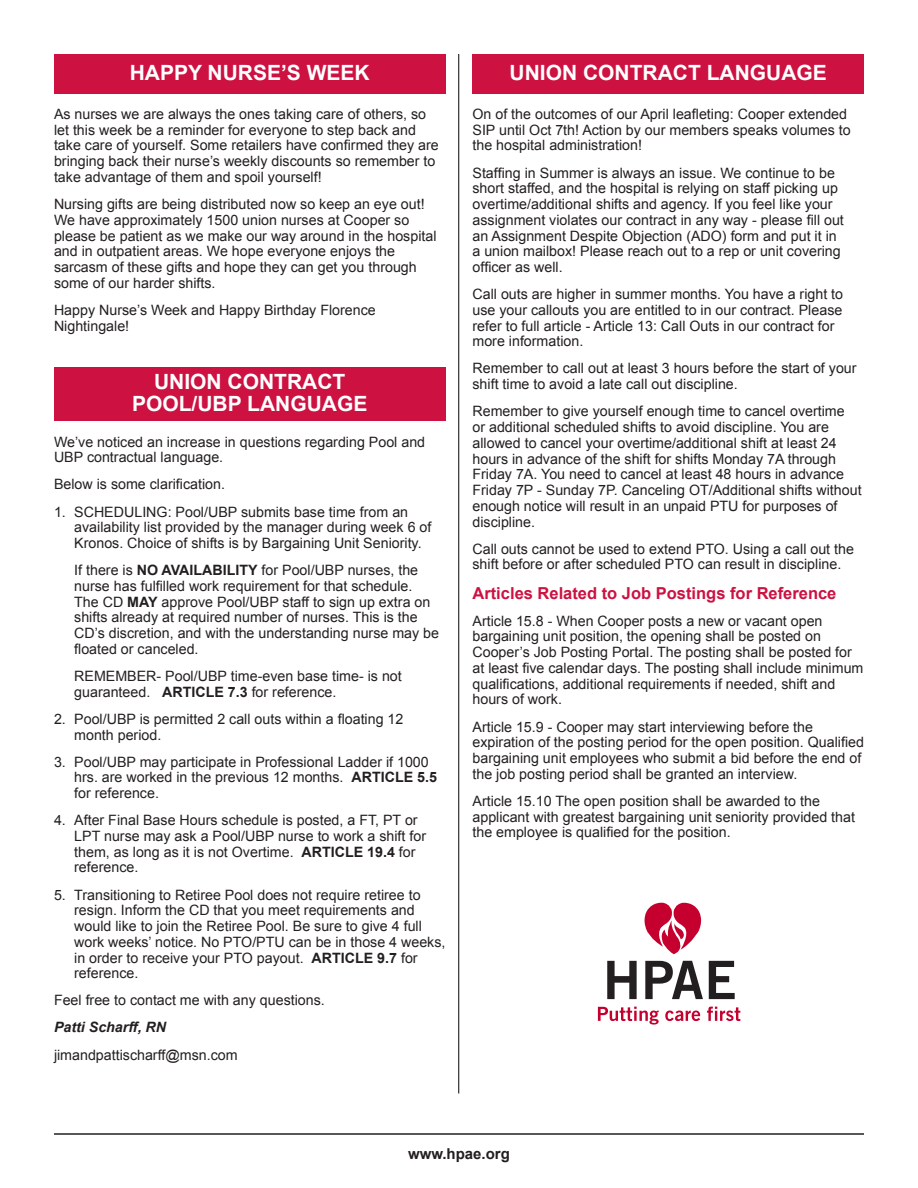
<style>
.page{position:relative;width:918px;height:1188px;background:#fff}
.page>*{position:absolute;margin:0;border:0;box-sizing:border-box;transform-origin:0 0}
.Headers_in_red_box{font:700 21px/22.5px "Arial";color:#fff;text-align:center}
.Subhead_Red{font:700 16.5px "Arial";color:#cd1141}
.t1{font:700 15px "Arial";color:#231f20}
.Body_Text{font:14.25px/15.8px "Arial";color:#231f20}
.numbered{font:14.25px/15.8px "Arial";color:#231f20}
.Body_Text-2{font:italic 700 14.25px "Arial";color:#231f20}
.s1{font-weight:700}
</style>
<div class="page">
<hr style="left:54px;top:1133px;width:810px;height:2px;background:#231f20">
<hr style="left:458px;top:54px;width:1px;height:1040px;background:#231f20">
<svg style="left:644px;top:903px;width:58px;height:51px"></svg>
<svg style="left:607px;top:961px;width:30px;height:38px"></svg>
<svg style="left:645px;top:961px;width:58px;height:38px"></svg>
<svg style="left:709px;top:961px;width:26px;height:38px"></svg>
<svg style="left:598px;top:1007px;width:61px;height:18px"></svg>
<svg style="left:665px;top:1011px;width:35px;height:10px"></svg>
<svg style="left:707px;top:1007px;width:33px;height:14px"></svg>
<div style="left:54px;top:367px;width:392px;height:54px;background:#cd1141"></div>
<div style="left:54px;top:54px;width:392px;height:39px;background:#cd1141"></div>
<div style="left:472px;top:54px;width:392px;height:39px;background:#cd1141"></div>
<p class="Headers_in_red_box" style="left:130px;top:62px;width:241px">HAPPY NURSE’S WEEK</p>
<p class="Body_Text" style="left:54px;top:106px;width:386px">As nurses we are always the ones taking care of others, so let this week be a reminder for everyone to step back and take care of yourself. Some retailers have confirmed they are bringing back their nurse’s weekly discounts so remember to take advantage of them and spoil yourself!</p>
<p class="Body_Text" style="left:54px;top:196px;width:384px">Nursing gifts are being distributed now so keep an eye out!<br>We have approximately 1500 union nurses at Cooper so please be patient as we make our way around in the hospital and in outpatient areas. We hope everyone enjoys the sarcasm of these gifts and hope they can get you through some of our harder shifts.</p>
<p class="Body_Text" style="left:54px;top:302px;width:323px">Happy Nurse’s Week and Happy Birthday Florence<br>Nightingale!</p>
<p class="Headers_in_red_box" style="left:132px;top:371px;width:237px">UNION CONTRACT<br>POOL/UBP LANGUAGE</p>
<p class="Body_Text" style="left:54px;top:434px;width:373px">We’ve noticed an increase in questions regarding Pool and<br>UBP contractual language.</p>
<p class="Body_Text" style="left:54px;top:477px;width:173px">Below is some clarification.</p>
<p class="numbered" style="left:74px;top:504px;width:359px;text-indent:-20px">1. SCHEDULING: Pool/UBP submits base time from an availability list provided by the manager during week 6 of<br>Kronos. Choice of shifts is by Bargaining Unit Seniority.</p>
<p class="numbered" style="left:74px;top:562px;width:366px">If there is <span class="s1">NO AVAILABILITY</span> for Pool/UBP nurses, the nurse has fulfilled work requirement for that schedule.<br>The CD <span class="s1">MAY</span> approve Pool/UBP staff to sign up extra on shifts already at required number of nurses. This is the CD’s discretion, and with the understanding nurse may be floated or canceled.</p>
<p class="numbered" style="left:74px;top:668px;width:329px">REMEMBER- Pool/UBP time-even base time- is not guaranteed. <span class="s1">ARTICLE 7.3</span> for reference.</p>
<p class="numbered" style="left:74px;top:711px;width:331px;text-indent:-20px">2. Pool/UBP is permitted 2 call outs within a floating 12 month period.</p>
<p class="numbered" style="left:74px;top:754px;width:364px;text-indent:-20px">3. Pool/UBP may participate in Professional Ladder if 1000 hrs. are worked in the previous 12 months. <span class="s1">ARTICLE 5.5 </span>for reference.</p>
<p class="numbered" style="left:74px;top:812px;width:353px;text-indent:-20px">4. After Final Base Hours schedule is posted, a FT, PT or LPT nurse may ask a Pool/UBP nurse to work a shift for them, as long as it is not Overtime. <span class="s1">ARTICLE 19.4</span> for reference.</p>
<p class="numbered" style="left:74px;top:887px;width:373px;text-indent:-20px">5. Transitioning to Retiree Pool does not require retiree to resign. Inform the CD that you meet requirements and would like to join the Retiree Pool. Be sure to give 4 full work weeks’ notice. No PTO/PTU can be in those 4 weeks, in order to receive your PTO payout. <span class="s1">ARTICLE 9.7</span> for reference.</p>
<p class="Body_Text" style="left:54px;top:993px;width:272px">Feel free to contact me with any questions.</p>
<p class="Body_Text-2" style="left:54px;top:1018px;width:114px">Patti Scharff, RN</p>
<p class="Body_Text" style="left:54px;top:1047px;width:185px">jimandpattischarff@msn.com</p>
<p class="Headers_in_red_box" style="left:510px;top:62px;width:319px">UNION CONTRACT LANGUAGE</p>
<p class="Body_Text" style="left:472px;top:106px;width:380px">On of the outcomes of our April leafleting: Cooper extended<br>SIP until Oct 7th! Action by our members speaks volumes to the hospital administration!</p>
<p class="Body_Text" style="left:472px;top:165px;width:373px">Staffing in Summer is always an issue. We continue to be short staffed, and the hospital is relying on staff picking up overtime/additional shifts and agency. If you feel like your assignment violates our contract in any way - please fill out an Assignment Despite Objection (ADO) form and put it in a union mailbox! Please reach out to a rep or unit covering officer as well.</p>
<p class="Body_Text" style="left:472px;top:286px;width:372px">Call outs are higher in summer months. You have a right to use your callouts you are entitled to in our contract. Please refer to full article - Article 13: Call Outs in our contract for more information.</p>
<p class="Body_Text" style="left:472px;top:361px;width:386px">Remember to call out at least 3 hours before the start of your shift time to avoid a late call out discipline.</p>
<p class="Body_Text" style="left:472px;top:404px;width:391px">Remember to give yourself enough time to cancel overtime<br>or additional scheduled shifts to avoid discipline. You are allowed to cancel your overtime/additional shift at least 24 hours in advance of the shift for shifts Monday 7A through Friday 7A. You need to cancel at least 48 hours in advance Friday 7P - Sunday 7P. Canceling OT/Additional shifts without enough notice will result in an unpaid PTU for purposes of discipline.</p>
<p class="Body_Text" style="left:472px;top:541px;width:383px">Call outs cannot be used to extend PTO. Using a call out the shift before or after scheduled PTO can result in discipline.</p>
<p class="Subhead_Red" style="left:472px;top:582px;width:366px">Articles Related to Job Postings for Reference</p>
<p class="Body_Text" style="left:472px;top:613px;width:392px">Article 15.8 - When Cooper posts a new or vacant open bargaining unit position, the opening shall be posted on Cooper’s Job Posting Portal. The posting shall be posted for at least five calendar days. The posting shall include minimum qualifications, additional requirements if needed, shift and hours of work.</p>
<p class="Body_Text" style="left:472px;top:719px;width:393px">Article 15.9 - Cooper may start interviewing before the expiration of the posting period for the open position. Qualified bargaining unit employees who submit a bid before the end of the job posting period shall be granted an interview.</p>
<p class="Body_Text" style="left:472px;top:793px;width:384px">Article 15.10 The open position shall be awarded to the applicant with greatest bargaining unit seniority provided that the employee is qualified for the position.</p>
<p class="t1" style="left:408px;top:1144px;width:103px">www.hpae.org</p>
</div>
